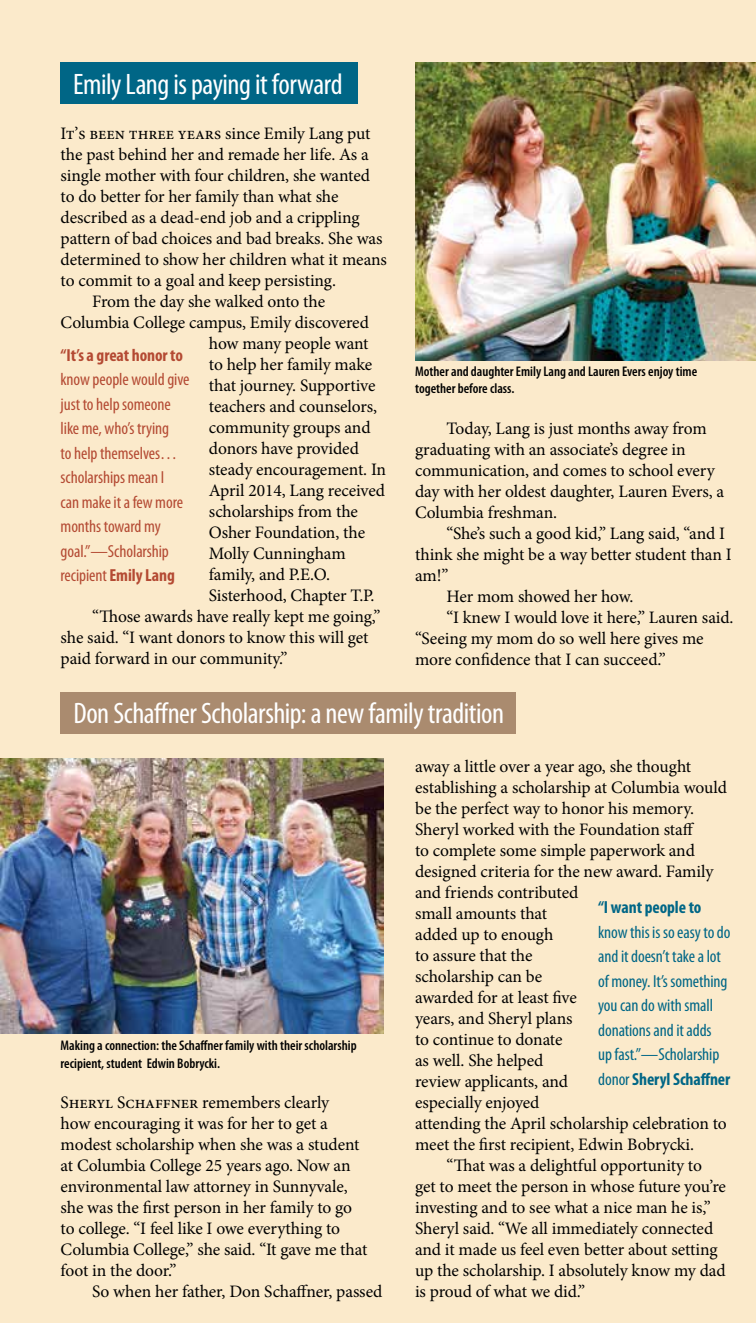
<style>
.page{position:relative;width:756px;height:1323px;background:#fff}
.page>*{position:absolute;margin:0;border:0;box-sizing:border-box;transform-origin:0 0}
.t1{font:condensed 29.75px "Myriad Pro";letter-spacing:-.015em;color:#fff}
.t2{font:17.5px/21px "Minion Pro";letter-spacing:-.005em;color:#000}
.t3{font:condensed 17.5px/24.5px "Myriad Pro";letter-spacing:-.005em;color:#b44a33}
.t4{font:condensed 17.5px/24.5px "Myriad Pro";letter-spacing:-.005em;color:#006686}
.t5{font:700 condensed 17.5px "Myriad Pro";letter-spacing:-.005em;color:#b44a33}
.t6{font:700 condensed 17.5px "Myriad Pro";letter-spacing:-.005em;color:#006686}
.t7{font:600 condensed 14px/17.5px "Myriad Pro";color:#000}
.s1{font-weight:700}
</style>
<div class="page">
<div style="left:1px;top:0;width:755px;height:1323px;background:#fbeacb"></div>
<img style="left:415px;top:62px;width:341px;height:298px">
<img style="left:1px;top:759px;width:383px;height:274px">
<div style="left:61px;top:62px;width:297px;height:42px;background:#006686"></div>
<div style="left:61px;top:692px;width:455px;height:42px;background:#aa8b6f"></div>
<h1 class="t1" style="left:73px;top:66px;width:271px">Emily Lang is paying it forward</h1>
<p class="t2" style="left:61px;top:123px;width:311px">It’s been three years since Emily Lang put</p>
<p class="t2" style="left:61px;top:144px;width:310px">the past behind her and remade her life. As a</p>
<p class="t2" style="left:61px;top:165px;width:311px">single mother with four children, she wanted</p>
<p class="t2" style="left:61px;top:186px;width:279px">to do better for her family than what she</p>
<p class="t2" style="left:61px;top:207px;width:301px">described as a dead-end job and a crippling</p>
<p class="t2" style="left:61px;top:228px;width:323px">pattern of bad choices and bad breaks. She was</p>
<p class="t2" style="left:61px;top:249px;width:328px">determined to show her children what it means</p>
<p class="t2" style="left:61px;top:270px;width:277px">to commit to a goal and keep persisting.</p>
<p class="t2" style="left:92px;top:291px;width:235px">From the day she walked onto the</p>
<p class="t2" style="left:61px;top:312px;width:310px">Columbia College campus, Emily discovered</p>
<p class="t2" style="left:209px;top:333px;width:161px">how many people want</p>
<p class="t2" style="left:209px;top:354px;width:165px">to help her family make</p>
<p class="t2" style="left:209px;top:375px;width:168px">that journey. Supportive</p>
<p class="t2" style="left:209px;top:396px;width:170px">teachers and counselors,</p>
<p class="t2" style="left:209px;top:417px;width:163px">community groups and</p>
<p class="t2" style="left:209px;top:438px;width:152px">donors have provided</p>
<p class="t2" style="left:209px;top:459px;width:179px">steady encouragement. In</p>
<p class="t2" style="left:209px;top:480px;width:178px">April 2014, Lang received</p>
<p class="t2" style="left:209px;top:501px;width:151px">scholarships from the</p>
<p class="t2" style="left:209px;top:522px;width:158px">Osher Foundation, the</p>
<p class="t2" style="left:209px;top:543px;width:138px">Molly Cunningham</p>
<p class="t2" style="left:209px;top:564px;width:123px">family, and P.E.O.</p>
<p class="t2" style="left:209px;top:585px;width:167px">Sisterhood, Chapter T.P.</p>
<p class="t2" style="left:92px;top:606px;width:290px">“Those awards have really kept me going,”</p>
<p class="t2" style="left:61px;top:627px;width:309px">she said. “I want donors to know this will get</p>
<p class="t2" style="left:61px;top:648px;width:229px">paid forward in our community.”</p>
<p class="t5" style="left:61px;top:344px;width:124px">“It’s a great honorto</p>
<p class="t3" style="left:61px;top:367px;width:130px">know people would give just to help someone like me, who’s trying<br>to help themselves… scholarships mean I<br>can make it a few more months toward my goal.”—Scholarship recipient <span class="s1">Emily Lang</span></p>
<p class="t7" style="left:415px;top:362px;width:284px">Mother and daughter Emily Lang and Lauren Evers enjoy time together before class.</p>
<p class="t2" style="left:415px;top:418px;width:311px;text-indent:31px">Today, Lang is just months away from graduating with an associate’s degree in communication, and comes to school every day with her oldest daughter, Lauren Evers, a Columbia freshman.</p>
<p class="t2" style="left:447px;top:523px;width:280px">“She’s such a good kid,” Lang said, “and I</p>
<p class="t2" style="left:415px;top:544px;width:318px">think she might be a way better student than I</p>
<p class="t2" style="left:415px;top:565px;width:35px">am!”</p>
<p class="t2" style="left:447px;top:586px;width:188px">Her mom showed her how.</p>
<p class="t2" style="left:447px;top:607px;width:288px">“I knew I would love it here,” Lauren said.</p>
<p class="t2" style="left:415px;top:628px;width:290px">“Seeing my mom do so well here gives me</p>
<p class="t2" style="left:415px;top:649px;width:252px">more confidence that I can succeed.”</p>
<h1 class="t1" style="left:74px;top:695px;width:432px">Don SchaffnerScholarship: a new family tradition</h1>
<p class="t7" style="left:61px;top:1037px;width:298px">Making a connection: the Schaffner family with their scholarship recipient, student Edwin Bobrycki.</p>
<p class="t2" style="left:61px;top:1092px;width:308px">Sheryl Schaffner remembers clearly<br>how encouraging it was for her to get a modest scholarship when she was a student at Columbia College 25 years ago. Now an environmental law attorney in Sunnyvale, she was the first person in her family to go to college. “I feel like I owe everything to Columbia College,” she said. “It gave me that foot in the door.”</p>
<p class="t2" style="left:92px;top:1281px;width:292px">So when her father, Don Schaffner, passed</p>
<p class="t2" style="left:415px;top:756px;width:313px">away a little over a year ago, she thought establishing a scholarship at Columbia would be the perfect way to honor his memory.<br>Sheryl worked with the Foundation staff<br>to complete some simple paperwork and designed criteria for the new award. Family and friends contributed<br>small amounts that<br>added up to enough<br>to assure that the<br>scholarship can be<br>awarded for at least five<br>years, and Sheryl plans<br>to continue to donate<br>as well. She helped<br>review applicants, and<br>especially enjoyed<br>attending the April scholarship celebration to meet the first recipient, Edwin Bobrycki.</p>
<p class="t2" style="left:415px;top:1155px;width:312px;text-indent:32px">“That was a delightful opportunity to get to meet the person in whose future you’re investing and to see what a nice man he is,” Sheryl said. “We all immediately connected and it made us feel even better about setting up the scholarship. I absolutely know my dad is proud of what we did.”</p>
<p class="t6" style="left:598px;top:896px;width:105px">“I want people to</p>
<p class="t4" style="left:598px;top:919px;width:134px">know this is so easy to do and it doesn’t take a lot of money. It’s something you can do with small donations and it adds<br>up fast.”—Scholarship donor <span class="s1">Sheryl Schaffner</span></p>
</div>
